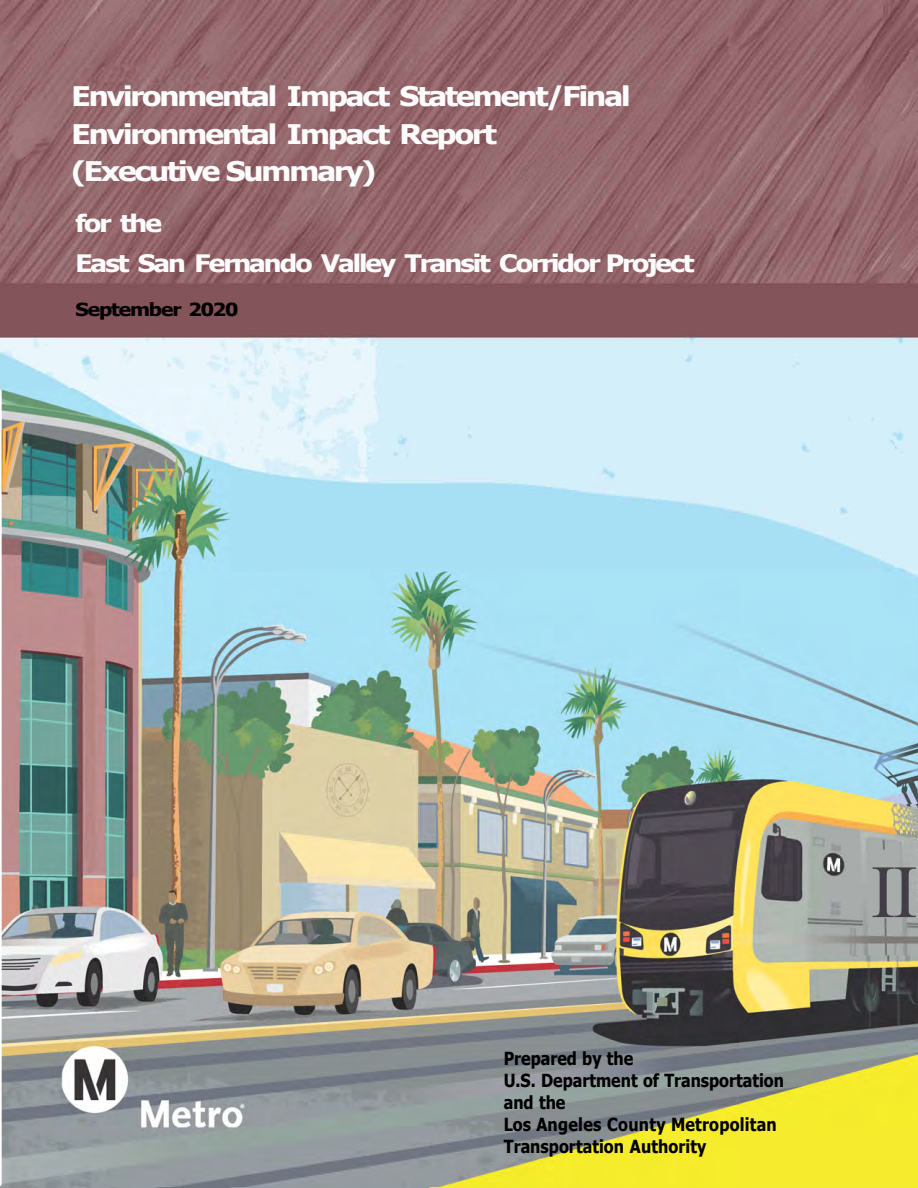
<style>
.page{position:relative;width:918px;height:1188px;background:#fff}
.page>*{position:absolute;margin:0;border:0;box-sizing:border-box;transform-origin:0 0}
.t1{font:75px "Times New Roman";color:#433e45}
.t2{font:700 27px/37.7px "Tahoma";letter-spacing:-.065em;color:#fcfcfc;scale:1.16 1}
.t3{font:700 24px/40.2px "Tahoma";letter-spacing:-.07em;color:#fcfcfc;scale:1.16 1}
.t4{font:700 18px/21.9px "Tahoma";color:#000;scale:.89 1}
.t5{font:700 18px "Tahoma";letter-spacing:-.05em;color:#000;scale:1.16 1}
</style>
<div class="page">
<img style="left:0;top:1px;width:917px;height:1187px">
<img style="left:2px;top:388px;width:916px;height:799px">
<h2 class="t2" style="left:72px;top:78px;width:483px">Environmental Impact Statement/Final<br>Environmental Impact Report (Executive Summary)</h2>
<h3 class="t3" style="left:76px;top:204px;width:535px">for the<br>East San Fernando Valley Transit Corridor Project</h3>
<p class="t5" style="left:76px;top:297px;width:142px">September 2020</p>
<p class="t4" style="left:504px;top:1048px;width:316px">Prepared by the<br>U.S. Department of Transportation and the<br>Los Angeles County Metropolitan<br>Transportation Authority</p>
<h1 class="t1" style="left:871px;top:839px;width:48px">II</h1>
</div>
